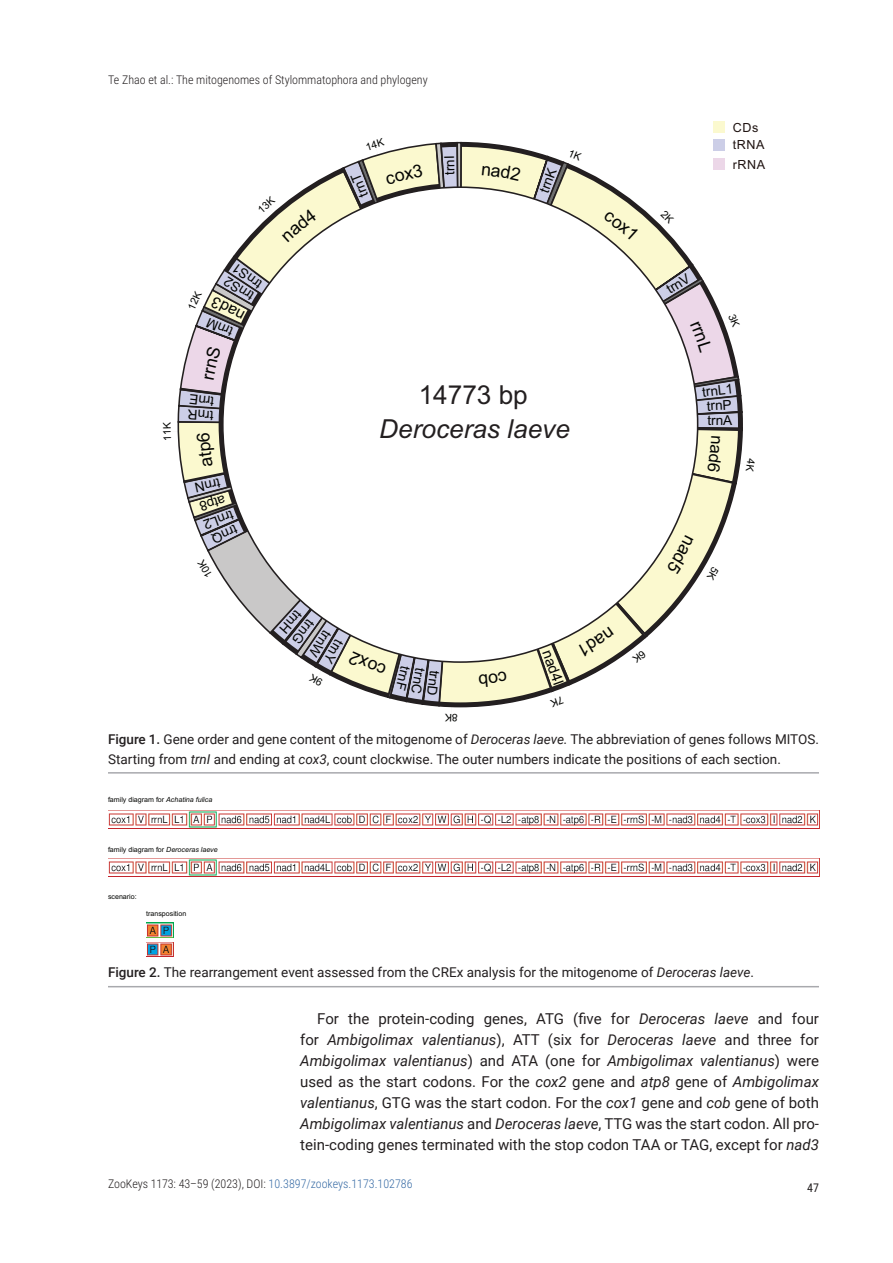
<style>
.page{position:relative;width:893px;height:1263px;background:#fff}
.page>*{position:absolute;margin:0;border:0;box-sizing:border-box;transform-origin:0 0}
.t1{font:italic 26.1px "Arial";color:#231f20}
.t2{font:26.1px "Arial";color:#231f20}
.t3{font:15.75px "Arial";color:#040503}
.t4{font:15px/21px "Roboto";color:#231f20;text-align:justify}
.t5{font:14.7px "Arial";color:#040503}
.t6{font:13.65px "Arial";color:#040503}
.t7{font:13.5px/19.8px "Roboto";color:#231f20}
.t8{font:12.6px/17.9px "Arial";letter-spacing:.045em;color:#201412}
.t9{font:300 12px "Roboto Condensed";color:#231f20}
.t10{font:12px "Roboto Condensed";color:#231f20}
.t11{font:7.05px "Arial";color:#040503}
.s1{font-weight:500}
.s2{font-style:italic}
.s3{color:#376ba5}
</style>
<div class="page">
<hr style="left:108px;top:772px;width:711px;height:2px;background:#a8a9ad">
<div style="left:713px;top:121px;width:11px;height:11px;background:#fbf9cf"></div>
<hr style="left:108px;top:986px;width:711px;height:1px;background:#a8a9ad">
<img style="left:108px;top:810px;width:711px;height:18px">
<img style="left:108px;top:858px;width:711px;height:18px">
<img style="left:146px;top:923px;width:27px;height:14px">
<img style="left:146px;top:942px;width:27px;height:14px">
<hr style="left:108px;top:828px;width:711px;height:1px;background:#c3252d">
<hr style="left:108px;top:876px;width:711px;height:1px;background:#c3252d">
<svg style="left:146px;top:956px;width:27px;height:1px"></svg>
<svg style="left:146px;top:937px;width:27px;height:1px"></svg>
<svg style="left:177px;top:139px;width:566px;height:569px"></svg>
<p class="t9" style="left:108px;top:71px;width:321px">Te Zhao et al.: The mitogenomes of Stylommatophora and phylogeny</p>
<p class="t6" style="left:255px;top:293px;width:34px;rotate:-144deg">trnS1</p>
<p class="t6" style="left:247px;top:305px;width:34px;rotate:-147deg">trnS2</p>
<p class="t3" style="left:238px;top:326px;width:36px;rotate:-152deg">nad3</p>
<p class="t6" style="left:228px;top:341px;width:29px;rotate:-157deg">trnM</p>
<p class="t6" style="left:355px;top:200px;width:26px;rotate:-112deg">trnT</p>
<p class="t6" style="left:440px;top:175px;width:21px;rotate:-91deg">Inr t</p>
<p class="t6" style="left:535px;top:188px;width:26px;rotate:-69deg">trnK</p>
<p class="t6" style="left:213px;top:411px;width:26px;rotate:-173deg">trnE</p>
<p class="t6" style="left:213px;top:425px;width:27px;rotate:-177deg">trnR</p>
<p class="t6" style="left:222px;top:492px;width:27px;rotate:168deg">trnN</p>
<p class="t6" style="left:228px;top:508px;width:28px;rotate:163deg">atp8</p>
<p class="t6" style="left:236px;top:523px;width:33px;rotate:160deg">trnL2</p>
<p class="t6" style="left:241px;top:537px;width:28px;rotate:156deg">trnQ</p>
<h1 class="t2" style="left:419px;top:377px;width:111px">14773 bp</h1>
<h1 class="t1" style="left:379px;top:412px;width:192px">Deroceras laeve</h1>
<p class="t6" style="left:306px;top:618px;width:27px;rotate:132deg">trnH</p>
<p class="t6" style="left:319px;top:627px;width:28px;rotate:128deg">trnG</p>
<p class="t6" style="left:336px;top:637px;width:30px;rotate:124deg">trnW</p>
<p class="t6" style="left:348px;top:645px;width:26px;rotate:120deg">trnY</p>
<p class="t6" style="left:415px;top:668px;width:26px;rotate:104deg">trnF</p>
<p class="t6" style="left:430px;top:670px;width:27px;rotate:100deg">trnC</p>
<p class="t6" style="left:444px;top:671px;width:27px;rotate:97deg">trnD</p>
<p class="t5" style="left:556px;top:647px;width:37px;rotate:70deg">nad4l</p>
<p class="t8" style="left:733px;top:118px;width:33px">CDs tRNA</p>
<p class="t8" style="left:733px;top:156px;width:34px">rRNA</p>
<p class="t6" style="left:663px;top:282px;width:26px;rotate:-32deg">trnV</p>
<p class="t6" style="left:701px;top:383px;width:33px;rotate:-7deg">trnL1</p>
<p class="t6" style="left:706px;top:396px;width:26px;rotate:-3deg">trnP</p>
<p class="t6" style="left:707px;top:411px;width:26px">trnA</p>
<p class="t7" style="left:108px;top:729px;width:712px"><span class="s1">Figure 1.</span> Gene order and gene content of the mitogenome of <span class="s2">Deroceras laeve.</span> The abbreviation of genes follows MITOS.<br>Starting from <span class="s2">trnI</span> and ending at <span class="s2">cox3</span>, count clockwise. The outer numbers indicate the positions of each section.</p>
<p class="t11" style="left:108px;top:795px;width:106px">family diagram for <span class="s2">Achatina fulica</span></p>
<p class="t11" style="left:108px;top:845px;width:111px">family diagram for <span class="s2">Deroceras laeve</span></p>
<p class="t11" style="left:108px;top:891px;width:30px">scenario:</p>
<p class="t11" style="left:146px;top:909px;width:42px">transposition</p>
<p class="t7" style="left:108px;top:962px;width:647px"><span class="s1">Figure 2.</span> The rearrangement event assessed from the CREx analysis for the mitogenome of <span class="s2">Deroceras laeve</span>.</p>
<p class="t4" style="left:300px;top:1007px;width:520px;text-indent:17px">For the protein-coding genes, ATG (five for <span class="s2">Deroceras laeve</span> and four for <span class="s2">Ambigolimax valentianus</span>), ATT (six for <span class="s2">Deroceras laeve</span> and three for <span class="s2">Ambigolimax valentianus</span>) and ATA (one for <span class="s2">Ambigolimax valentianus</span>) were used as the start codons. For the <span class="s2">cox2</span> gene and <span class="s2">atp8</span> gene of <span class="s2">Ambigolimax valentianus</span>, GTG was the start codon. For the <span class="s2">cox1</span> gene and <span class="s2">cob</span> gene of both <span class="s2">Ambigolimax valentianus</span> and <span class="s2">Deroceras laeve</span>, TTG was the start codon. All pro&shy;tein-coding genes terminated with the stop codon TAA or TAG, except for <span class="s2">nad3</span></p>
<p class="t9" style="left:108px;top:1175px;width:306px">ZooKeys 1173: 43–59 (2023), DOI: <span class="s3">10.3897/zookeys.1173.102786</span></p>
<p class="t10" style="left:807px;top:1179px;width:13px">47</p>
</div>
